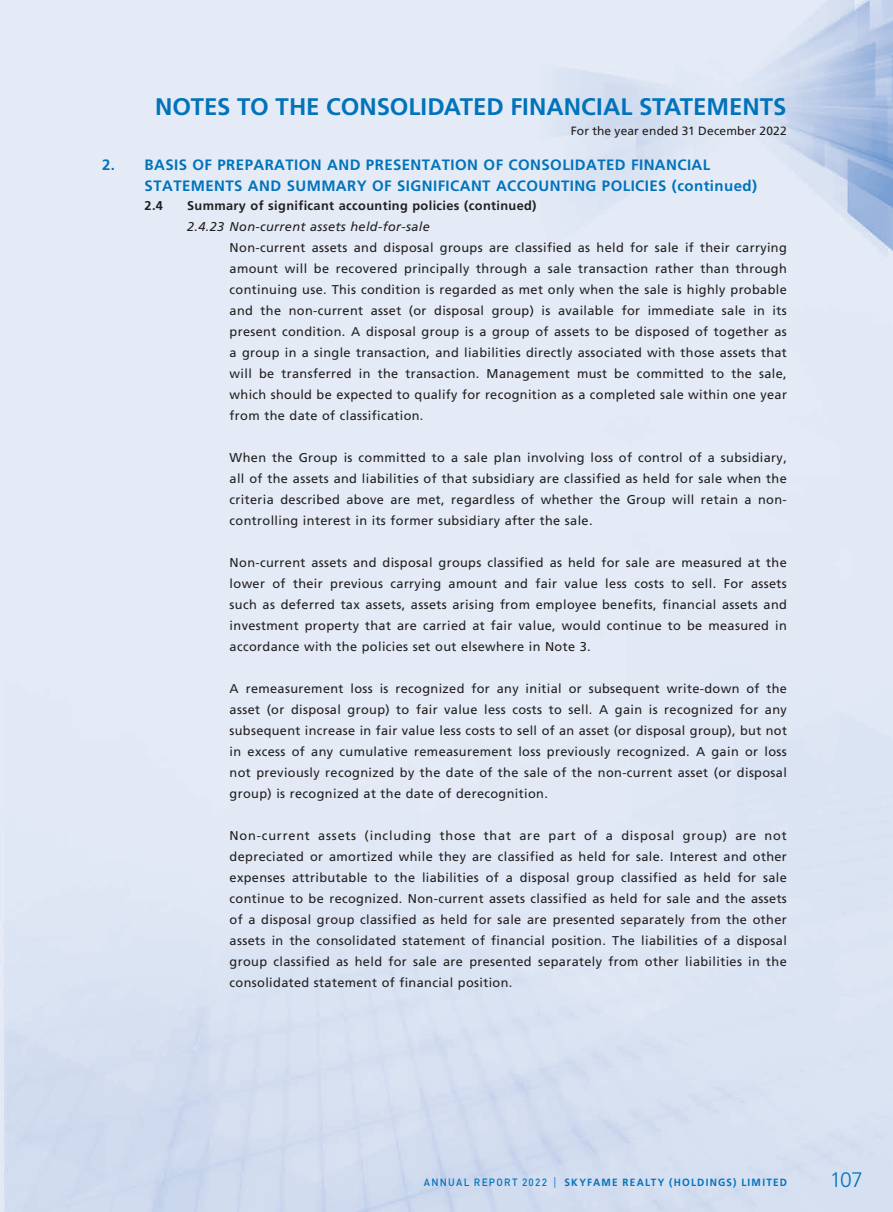
<style>
.page{position:relative;width:893px;height:1212px;background:#fff}
.page>*{position:absolute;margin:0;border:0;box-sizing:border-box;transform-origin:0 0}
.t1{font:700 24px "Frutiger LT Std";color:#0173bb}
.t2{font:300 21px "Frutiger LT Std";color:#0173bb}
.t3{font:700 15px/21px "Frutiger LT Std";letter-spacing:.03em;color:#0173bb}
.t4{font:12.75px/21px "Frutiger LT Std";letter-spacing:.03em;color:#231f20;text-align:justify}
.t5{font:700 12.75px "Frutiger LT Std";letter-spacing:.03em;color:#231f20}
.t6{font:italic 12.75px "Frutiger LT Std";letter-spacing:.03em;color:#231f20}
.t7{font:12px "Frutiger LT Std";letter-spacing:.015em;color:#231f20}
.t8{font:700 10.5px "Frutiger LT Std";letter-spacing:.125em;color:#0173bb;scale:.95 1}
.s1{font-family:"DIN Pro";font-weight:500}
.s2{font-weight:300}
</style>
<div class="page">
<img style="left:0;top:0;width:893px;height:1212px">
<h1 class="t1" style="left:155px;top:92px;width:633px">NOTES TO THE CONSOLIDATED FINANCIAL STATEMENTS</h1>
<p class="t7" style="left:571px;top:123px;width:217px">For the year ended 31 December 2022</p>
<p class="t3" style="left:145px;top:154px;width:614px;text-indent:-43px">2. BASIS OF PREPARATION AND PRESENTATION OF CONSOLIDATED FINANCIAL<br>STATEMENTS AND SUMMARY OF SIGNIFICANT ACCOUNTING POLICIES (continued)</p>
<p class="t5" style="left:145px;top:198px;width:20px">2.4</p>
<p class="t5" style="left:187px;top:198px;width:351px">Summary of significant accounting policies (continued)</p>
<p class="t6" style="left:187px;top:219px;width:244px">2.4.23 Non-current assets held-for-sale</p>
<p class="t4" style="left:230px;top:237px;width:559px">Non-current assets and disposal groups are classified as held for sale if their carrying amount will be recovered principally through a sale transaction rather than through continuing use. This condition is regarded as met only when the sale is highly probable and the non-current asset (or disposal group) is available for immediate sale in its present condition. A disposal group is a group of assets to be disposed of together as a group in a single transaction, and liabilities directly associated with those assets that will be transferred in the transaction. Management must be committed to the sale, which should be expected to qualify for recognition as a completed sale within one year from the date of classification.</p>
<p class="t4" style="left:230px;top:447px;width:559px">When the Group is committed to a sale plan involving loss of control of a subsidiary, all of the assets and liabilities of that subsidiary are classified as held for sale when the criteria described above are met, regardless of whether the Group will retain a non&shy;controlling interest in its former subsidiary after the sale.</p>
<p class="t4" style="left:230px;top:552px;width:559px">Non-current assets and disposal groups classified as held for sale are measured at the lower of their previous carrying amount and fair value less costs to sell. For assets such as deferred tax assets, assets arising from employee benefits, financial assets and investment property that are carried at fair value, would continue to be measured in accordance with the policies set out elsewhere in Note 3.</p>
<p class="t4" style="left:230px;top:678px;width:559px">A remeasurement loss is recognized for any initial or subsequent write-down of the asset (or disposal group) to fair value less costs to sell. A gain is recognized for any subsequent increase in fair value less costs to sell of an asset (or disposal group), but not in excess of any cumulative remeasurement loss previously recognized. A gain or loss not previously recognized by the date of the sale of the non-current asset (or disposal group) is recognized at the date of derecognition.</p>
<p class="t4" style="left:230px;top:825px;width:559px">Non-current assets (including those that are part of a disposal group) are not depreciated or amortized while they are classified as held for sale. Interest and other expenses attributable to the liabilities of a disposal group classified as held for sale continue to be recognized. Non-current assets classified as held for sale and the assets of a disposal group classified as held for sale are presented separately from the other assets in the consolidated statement of financial position. The liabilities of a disposal group classified as held for sale are presented separately from other liabilities in the consolidated statement of financial position.</p>
<p class="t8" style="left:424px;top:1176px;width:384px"><span class="s1">ANNUAL REPORT 2022</span> <span class="s2">|</span> SKYFAME REALTY (HOLDINGS) LIMITED</p>
<h2 class="t2" style="left:830px;top:1168px;width:35px">107</h2>
</div>
